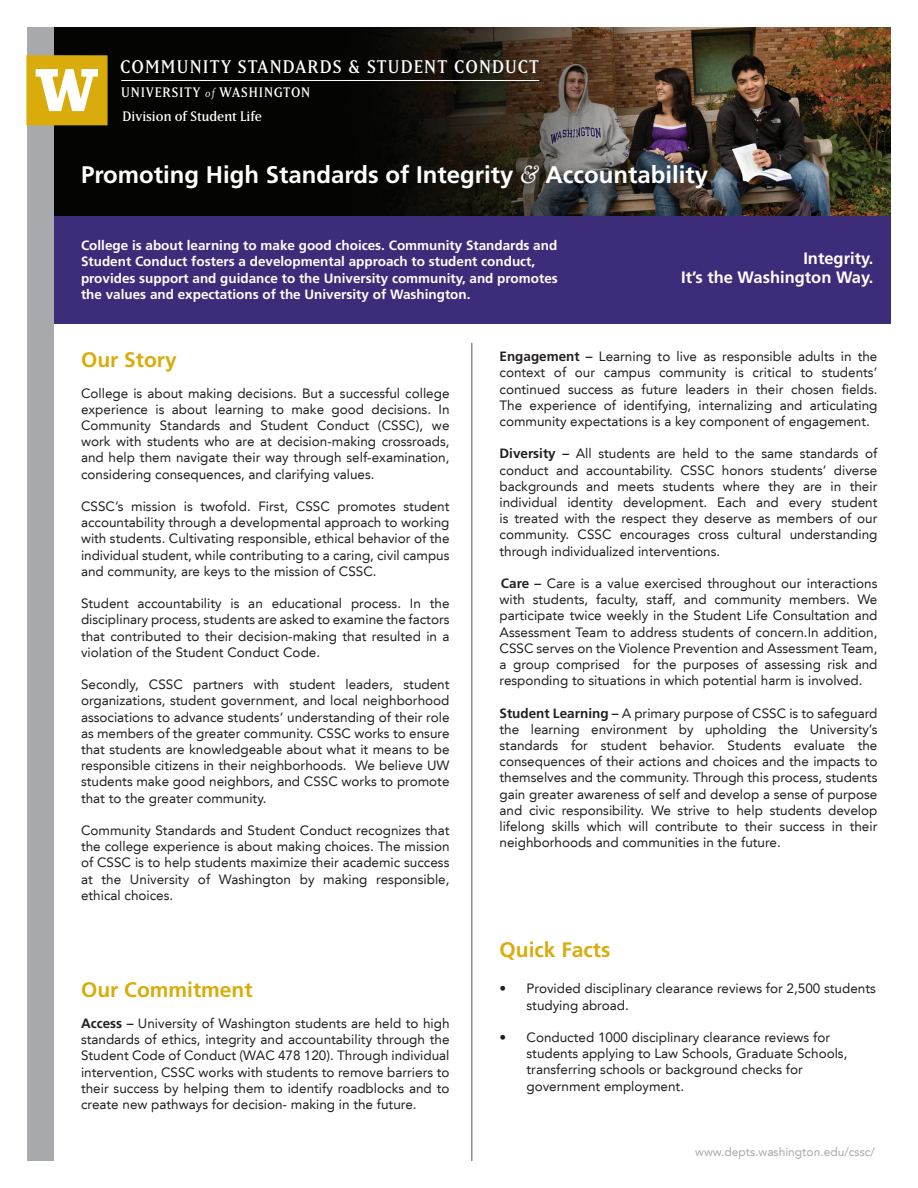
<style>
.page{position:relative;width:918px;height:1188px;background:#fff}
.page>*{position:absolute;margin:0;border:0;box-sizing:border-box;transform-origin:0 0}
.t1{font:700 24px "Frutiger LT Std";color:#fff}
.t2{font:700 21px "Frutiger LT Std";color:#d9ac0c}
.t3{font:18px "Matrix IIOT";letter-spacing:.07em;color:#fff}
.t4{font:700 16.5px/19.8px "Frutiger LT Std";color:#fff;text-align:right}
.t5{font:13.5px/16.2px "Avenir LT";color:#231f20;text-align:justify}
.t6{font:700 13.5px/16.2px "Frutiger LT Std";color:#fff}
.t7{font:13.5px/23.2px "Matrix IIOT";letter-spacing:.01em;color:#fff}
.t8{font:12px "Avenir LT";color:#a8a9ad}
.s1{font-family:"Goudy Old Style T";font-style:italic}
.s2{font-family:"Goudy Old Style T";font-weight:400;font-style:italic;font-size:25.5px}
.s3{font-family:"Frutiger LT Std";font-weight:700}
</style>
<div class="page">
<div style="left:27px;top:216px;width:864px;height:108px;background:#3d2c7a"></div>
<img style="left:54px;top:27px;width:837px;height:189px">
<div style="left:27px;top:27px;width:27px;height:1134px;background:#a8a9ad"></div>
<div style="left:26px;top:55px;width:82px;height:70px;background:#d9ac0c"></div>
<svg style="left:36px;top:69px;width:62px;height:42px"></svg>
<hr style="left:471px;top:343px;width:1px;height:818px;background:#8b8d90">
<hr style="left:121px;top:80px;width:418px;height:1px;background:#fff">
<h3 class="t3" style="left:120px;top:56px;width:420px">COMMUNITY STANDARDS &amp; STUDENT CONDUCT</h3>
<p class="t7" style="left:121px;top:81px;width:190px">UNIVERSITY <span class="s1">of</span> WASHINGTON<br>Division of Student Life</p>
<h1 class="t1" style="left:81px;top:161px;width:629px">Promoting High Standards of Integrity <span class="s2">&amp;</span> Accountability</h1>
<p class="t6" style="left:81px;top:237px;width:478px">College is about learning to make good choices. Community Standards and Student Conduct fosters a developmental approach to student conduct, provides support and guidance to the University community, and promotes the values and expectations of the University of Washington.</p>
<p class="t4" style="left:681px;top:248px;width:194px">Integrity.<br>It’s the Washington Way.</p>
<h2 class="t2" style="left:81px;top:347px;width:97px">Our Story</h2>
<p class="t5" style="left:81px;top:385px;width:370px">College is about making decisions. But a successful college experience is about learning to make good decisions. In Community Standards and Student Conduct (CSSC), we work with students who are at decision-making crossroads, and help them navigate their way through self-examination, considering consequences, and clarifying values.</p>
<p class="t5" style="left:81px;top:498px;width:370px">CSSC’s mission is twofold. First, CSSC promotes student accountability through a developmental approach to working with students. Cultivating responsible, ethical behavior of the individual student, while contributing to a caring, civil campus and community, are keys to the mission of CSSC.</p>
<p class="t5" style="left:81px;top:595px;width:370px">Student accountability is an educational process. In the disciplinary process, students are asked to examine the factors that contributed to their decision-making that resulted in a violation of the Student Conduct Code.</p>
<p class="t5" style="left:81px;top:676px;width:370px">Secondly, CSSC partners with student leaders, student organizations, student government, and local neighborhood associations to advance students’ understanding of their role as members of the greater community. CSSC works to ensure that students are knowledgeable about what it means to be responsible citizens in their neighborhoods. We believe UW students make good neighbors, and CSSC works to promote that to the greater community.</p>
<p class="t5" style="left:81px;top:822px;width:370px">Community Standards and Student Conduct recognizes that the college experience is about making choices. The mission of CSSC is to help students maximize their academic success at the University of Washington by making responsible, ethical choices.</p>
<h2 class="t2" style="left:81px;top:977px;width:173px">Our Commitment</h2>
<p class="t5" style="left:81px;top:1015px;width:370px"><span class="s3">Access –</span> University of Washington students are held to high standards of ethics, integrity and accountability through the Student Code of Conduct (WAC 478 120). Through individual intervention, CSSC works with students to remove barriers to their success by helping them to identify roadblocks and to create new pathways for decision- making in the future.</p>
<p class="t5" style="left:500px;top:349px;width:380px"><span class="s3">Engagement –</span> Learning to live as responsible adults in the context of our campus community is critical to students’ continued success as future leaders in their chosen fields.<br>The experience of identifying, internalizing and articulating community expectations is a key component of engagement.</p>
<p class="t5" style="left:500px;top:446px;width:380px"><span class="s3">Diversity –</span> All students are held to the same standards of conduct and accountability. CSSC honors students’ diverse backgrounds and meets students where they are in their individual identity development. Each and every student is treated with the respect they deserve as members of our community. CSSC encourages cross cultural understanding through individualized interventions.</p>
<p class="t5" style="left:500px;top:575px;width:380px"><span class="s3">Care –</span> Care is a value exercised throughout our interactions with students, faculty, staff, and community members. We participate twice weekly in the Student Life Consultation and Assessment Team to address students of concern.In addition, CSSC serves on the Violence Prevention and Assessment Team, a group comprised for the purposes of assessing risk and responding to situations in which potential harm is involved.</p>
<p class="t5" style="left:500px;top:705px;width:379px"><span class="s3">Student Learning –</span> A primary purpose of CSSC is to safeguard the learning environment by upholding the University’s standards for student behavior. Students evaluate the consequences of their actions and choices and the impacts to themselves and the community. Through this process, students gain greater awareness of self and develop a sense of purpose and civic responsibility. We strive to help students develop lifelong skills which will contribute to their success in their neighborhoods and communities in the future.</p>
<h2 class="t2" style="left:500px;top:937px;width:112px">Quick Facts</h2>
<p class="t5" style="left:526px;top:981px;width:351px;text-indent:-27px">• Provided disciplinary clearance reviews for 2,500 students studying abroad.</p>
<p class="t5" style="left:526px;top:1029px;width:322px;text-align:left;text-indent:-27px">• Conducted 1000 disciplinary clearance reviews for students applying to Law Schools, Graduate Schools, transferring schools or background checks for government employment.</p>
<p class="t8" style="left:695px;top:1145px;width:181px">www.depts.washington.edu/cssc/</p>
</div>
